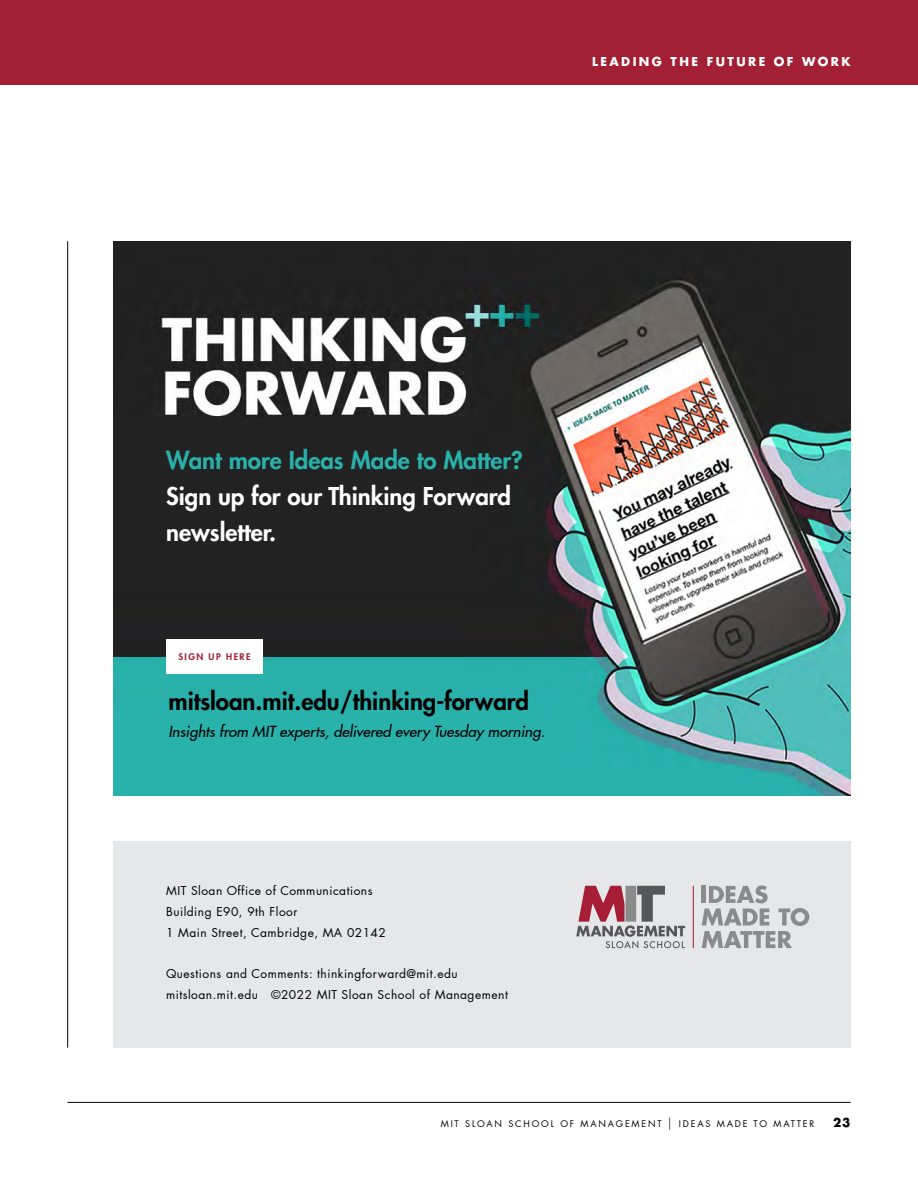
<style>
.page{position:relative;width:918px;height:1188px;background:#fff}
.page>*{position:absolute;margin:0;border:0;box-sizing:border-box;transform-origin:0 0}
.t1{font:800 24px/36px "Futura LT Pro";color:#fff}
.t2{font:800 24px "Futura LT Pro";color:#000}
.t3{font:800 24px "Futura LT Pro";color:#29b0ab}
.t4{font:italic 500 15px "Futura LT Pro";color:#000}
.t5{font:12px/20.7px "Futura LT Pro";letter-spacing:.04em;color:#000}
.t6{font:700 12px "Futura LT Pro";letter-spacing:.2em;color:#fff}
.t7{font:700 12px "Futura LT Pro";color:#000}
.t8{font:9px "Futura LT Pro";letter-spacing:.2em;color:#000}
.t9{font:800 9px "Futura LT Pro";letter-spacing:.16em;color:#a31f34}
.s1{font-weight:300;font-stretch:condensed;font-size:12px}
</style>
<div class="page">
<hr style="left:68px;top:1102px;width:782px;height:1px;background:#000">
<hr style="left:67px;top:241px;width:1px;height:807px;background:#000">
<div style="left:0;top:0;width:918px;height:85px;background:#a31f34"></div>
<div style="left:113px;top:841px;width:737px;height:207px;background:#e6e7e8"></div>
<img style="left:113px;top:241px;width:737px;height:555px">
<div style="left:166px;top:639px;width:97px;height:35px;background:#fff"></div>
<svg style="left:576px;top:886px;width:109px;height:63px"></svg>
<svg style="left:702px;top:885px;width:107px;height:63px"></svg>
<hr style="left:693px;top:886px;width:1px;height:62px;background:#a51e36">
<p class="t6" style="left:592px;top:52px;width:260px">LEADING THE FUTURE OF WORK</p>
<h1 class="t3" style="left:166px;top:442px;width:358px">Want more Ideas Made to Matter?</h1>
<h1 class="t1" style="left:166px;top:477px;width:346px">Sign up for our Thinking Forward newsletter.</h1>
<p class="t9" style="left:178px;top:650px;width:73px">SIGN UP HERE</p>
<h1 class="t2" style="left:168px;top:683px;width:362px">mitsloan.mit.edu/thinking-forward</h1>
<p class="t4" style="left:168px;top:720px;width:378px">Insights from MIT experts, delivered every Tuesday morning.</p>
<p class="t5" style="left:166px;top:880px;width:221px">MIT Sloan Office of Communications<br>Building E90, 9th Floor<br>1 Main Street, Cambridge, MA 02142</p>
<p class="t5" style="left:166px;top:964px;width:343px">Questions and Comments: thinkingforward@mit.edu mitsloan.mit.edu ©2022 MIT Sloan School of Management</p>
<p class="t8" style="left:441px;top:1117px;width:375px">MIT SLOAN SCHOOL OF MANAGEMENT <span class="s1">|</span> IDEAS MADE TO MATTER</p>
<p class="t7" style="left:833px;top:1113px;width:19px">23</p>
</div>
